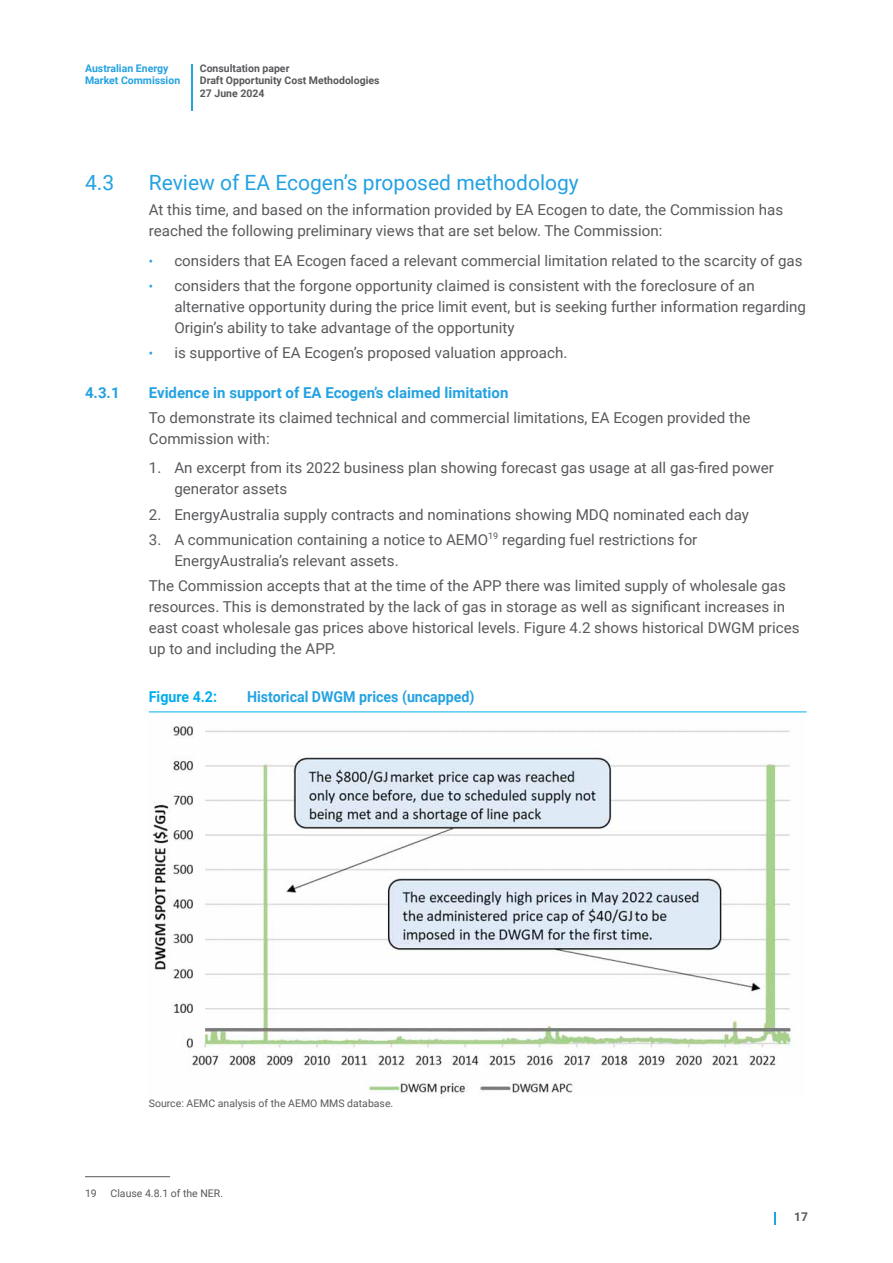
<style>
.page{position:relative;width:893px;height:1263px;background:#fff}
.page>*{position:absolute;margin:0;border:0;box-sizing:border-box;transform-origin:0 0}
.t1{font:21px "Roboto";color:#24a2e1}
.t2{font:15px/21px "Roboto";color:#58595c}
.t3{font:700 15px "Roboto";color:#24a2e1}
.t4{font:700 15px "Roboto";color:#24a2e1;scale:.95 1}
.t5{font:700 15px "Roboto";color:#00aded;scale:.95 1}
.t6{font:700 12px "Roboto";color:#58595c}
.t7{font:10.5px "Roboto";color:#58595c}
.t8{font:700 10.5px/12.6px "Roboto";color:#58595c}
.t9{font:700 10.5px/12.6px "Roboto";color:#24a2e1}
.s1{font-size:13.5px;color:#24a2e1}
</style>
<div class="page">
<hr style="left:85px;top:1176px;width:85px;height:1px;background:#58595c">
<hr style="left:149px;top:711px;width:658px;height:1px;background:#00aded">
<img style="left:152px;top:726px;width:640px;height:372px">
<hr style="left:191px;top:64px;width:2px;height:47px;background:#24a2e1">
<svg style="left:774px;top:1212px;width:1px;height:13px"></svg>
<p class="t9" style="left:85px;top:62px;width:97px">Australian Energy<br>Market Commission</p>
<p class="t8" style="left:200px;top:62px;width:181px">Consultation paper<br>Draft Opportunity Cost Methodologies<br>27 June 2024</p>
<h1 class="t1" style="left:85px;top:171px;width:31px">4.3</h1>
<h1 class="t1" style="left:149px;top:171px;width:432px">Review of EA Ecogen’s proposed methodology</h1>
<p class="t2" style="left:149px;top:200px;width:636px">At this time, and based on the information provided by EA Ecogen to date, the Commission has reached the following preliminary views that are set below. The Commission:</p>
<p class="t2" style="left:149px;top:250px;width:655px"><span class="s1">•</span> considers that EA Ecogen faced a relevant commercial limitation related to the scarcity of gas</p>
<p class="t2" style="left:174px;top:275px;width:633px;text-indent:-26px"><span class="s1">•</span> considers that the forgone opportunity claimed is consistent with the foreclosure of an alternative opportunity during the price limit event, but is seeking further information regarding<br>Origin’s ability to take advantage of the opportunity</p>
<p class="t2" style="left:149px;top:343px;width:420px"><span class="s1">•</span> is supportive of EA Ecogen’s proposed valuation approach.</p>
<p class="t3" style="left:85px;top:384px;width:36px">4.3.1</p>
<p class="t3" style="left:149px;top:384px;width:361px">Evidence in support of EA Ecogen’s claimed limitation</p>
<p class="t2" style="left:149px;top:407px;width:603px">To demonstrate its claimed technical and commercial limitations, EA Ecogen provided the<br>Commission with:</p>
<p class="t2" style="left:174px;top:458px;width:601px;text-indent:-26px">1. An excerpt from its 2022 business plan showing forecast gas usage at all gas-fired power generator assets</p>
<p class="t2" style="left:174px;top:502px;width:576px;line-height:25.2px;text-indent:-26px">2. EnergyAustralia supply contracts and nominations showing MDQ nominated each day<br>A communication containing a notice to AEMO<sup>19</sup> regarding fuel restrictions for</p>
<p class="t2" style="left:149px;top:529px;width:14px">3.</p>
<p class="t2" style="left:149px;top:548px;width:639px;line-height:25.2px;text-indent:26px">EnergyAustralia’s relevant assets.<br>The Commission accepts that at the time of the APP there was limited supply of wholesale gas</p>
<p class="t2" style="left:149px;top:596px;width:652px">resources. This is demonstrated by the lack of gas in storage as well as significant increases in east coast wholesale gas prices above historical levels. Figure 4.2 shows historical DWGM prices up to and including the APP.</p>
<p class="t5" style="left:149px;top:688px;width:73px">Figure 4.2:</p>
<p class="t4" style="left:247px;top:688px;width:241px">Historical DWGM prices (uncapped)</p>
<p class="t7" style="left:149px;top:1097px;width:246px">Source: AEMC analysis of the AEMO MMS database.</p>
<p class="t7" style="left:85px;top:1187px;width:13px">19</p>
<p class="t7" style="left:111px;top:1187px;width:114px">Clause 4.8.1 of the NER.</p>
<p class="t6" style="left:794px;top:1210px;width:15px">17</p>
</div>
